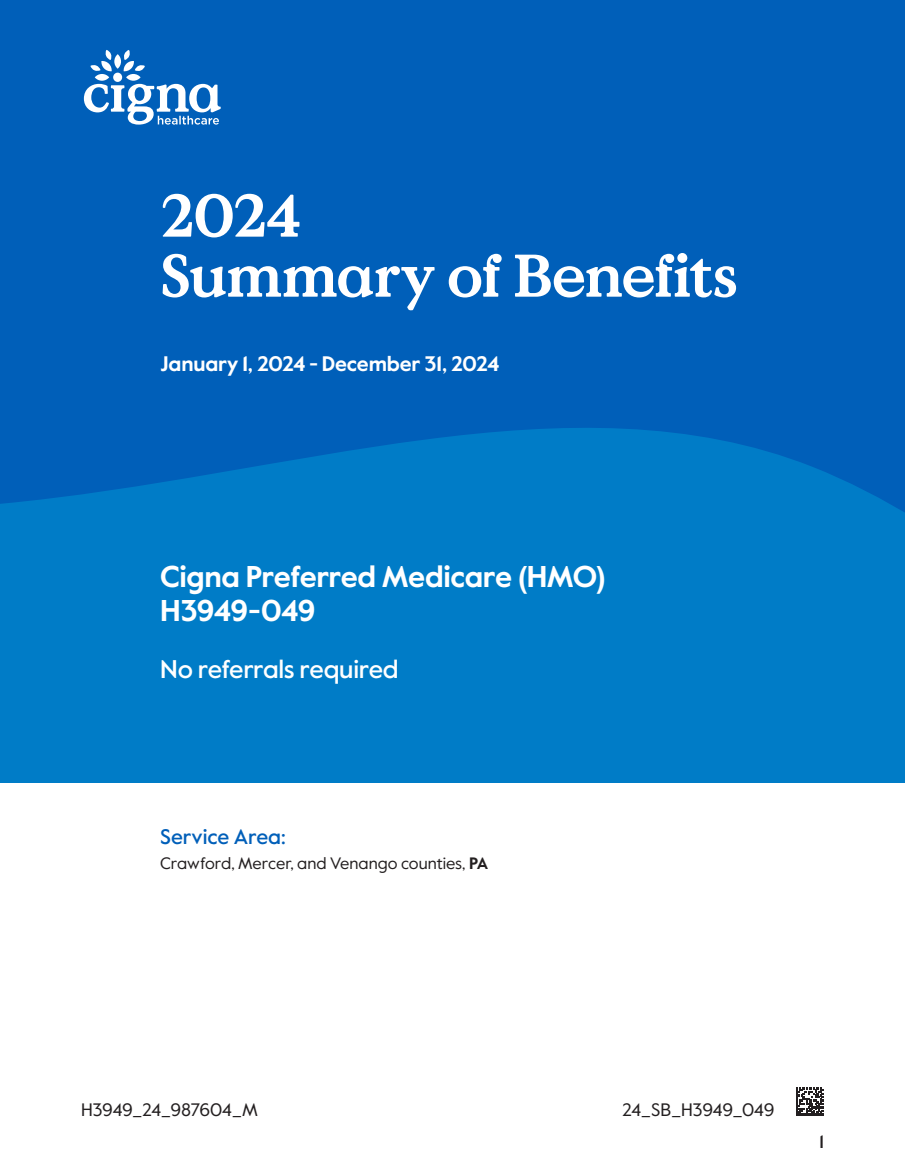
<style>
.page{position:relative;width:905px;height:1175px;background:#fff}
.page>*{position:absolute;margin:0;border:0;box-sizing:border-box;transform-origin:0 0}
.t1{font:700 60px "Value Serif Pro";letter-spacing:-.03em;color:#fff}
.subtitle_toc{font:700 30px/34.5px "Value Sans Pro";letter-spacing:-.02em;color:#fff}
.blurb{font:500 25.5px "Value Sans Pro";letter-spacing:-.015em;color:#fff}
.dates{font:700 21px "Value Sans Pro";letter-spacing:-.01em;color:#fff}
.service_area_heading{font:500 21px "Value Sans Pro";letter-spacing:-.005em;color:#005fb9}
.mat_ID{font:18px "Value Sans Pro";letter-spacing:-.02em;color:#231f20}
.print_code{font:18px "Value Sans Pro";letter-spacing:-.02em;color:#231f20}
.t2{font:500 18px "Value Sans Pro";color:#231f20}
.para_service_area{font:16.5px "Value Sans Pro";letter-spacing:-.005em;color:#231f20}
.s1{font-weight:700}
</style>
<div class="page">
<svg style="left:796px;top:1087px;width:28px;height:28px"></svg>
<div style="left:0;top:338px;width:904px;height:445px;background:#007cc7"></div>
<svg style="left:0;top:0;width:904px;height:512px;background:#0062ba"></svg>
<svg style="left:84px;top:50px;width:137px;height:75px"></svg>
<p class="t1" style="left:160px;top:179px;width:143px">2024</p>
<p class="t1" style="left:160px;top:239px;width:579px">Summary of Benefits</p>
<p class="dates" style="left:160px;top:351px;width:341px">January 1, 2024 - December 31, 2024</p>
<p class="subtitle_toc" style="left:160px;top:560px;width:447px">Cigna Preferred Medicare (HMO)<br>H3949-049</p>
<p class="blurb" style="left:160px;top:654px;width:240px">No referrals required</p>
<p class="service_area_heading" style="left:160px;top:823px;width:127px">Service Area:</p>
<p class="para_service_area" style="left:160px;top:853px;width:330px">Crawford, Mercer, and Venango counties, <span class="s1">PA</span></p>
<p class="mat_ID" style="left:81px;top:1098px;width:178px">H3949_24_987604_M</p>
<p class="print_code" style="left:622px;top:1098px;width:154px">24_SB_H3949_049</p>
<p class="t2" style="left:819px;top:1130px;width:6px">1</p>
</div>
